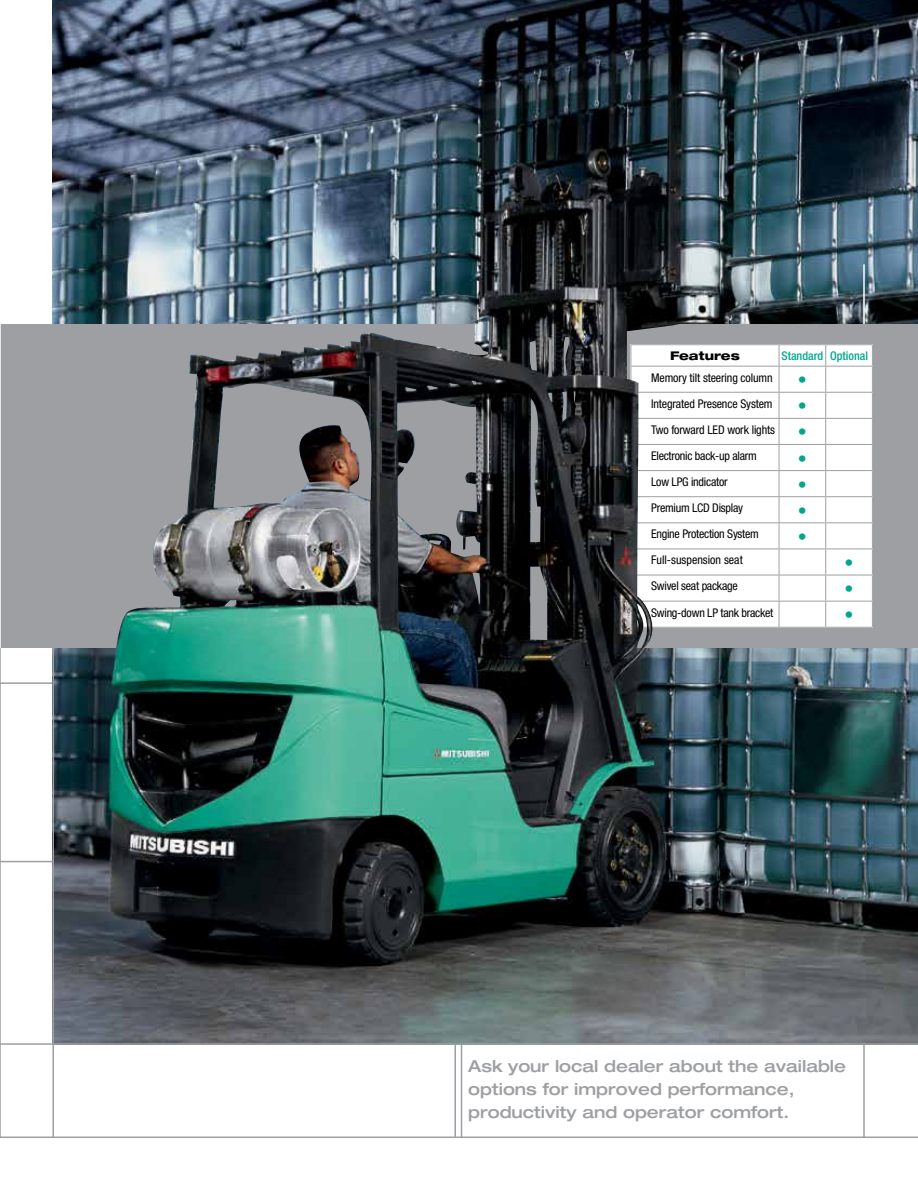
<style>
.page{position:relative;width:918px;height:1188px;background:#fff}
.page>*{position:absolute;margin:0;border:0;box-sizing:border-box;transform-origin:0 0}
.t1{font:500 condensed 18px "Helvetica Neue";color:#00a78c}
.t2{font:500 expanded 16.5px/23px "Helvetica Neue";color:#9d9fa2}
.t3{font:condensed 12px "Helvetica Neue";letter-spacing:-.02em;color:#000}
.t4{font:condensed 12px "Helvetica Neue";color:#000}
.t5{font:500 condensed 12px "Helvetica Neue";color:#00a78c}
.t6{font:800 expanded 12px "Helvetica Neue";color:#000}
</style>
<div class="page">
<div style="left:0;top:324px;width:918px;height:324px;background:#9d9fa2"></div>
<hr style="left:0;top:682px;width:53px;height:2px;background:#9d9fa2">
<hr style="left:0;top:264px;width:1px;height:384px;background:#fff">
<hr style="left:0;top:648px;width:1px;height:489px;background:#9d9fa2">
<hr style="left:461px;top:648px;width:1px;height:489px;background:#9d9fa2">
<hr style="left:454px;top:648px;width:2px;height:489px;background:#9d9fa2">
<hr style="left:863px;top:648px;width:2px;height:489px;background:#9d9fa2">
<img style="left:52px;top:0;width:866px;height:1043px">
<hr style="left:863px;top:264px;width:2px;height:384px;background:#fff">
<div style="left:22px;top:324px;width:896px;height:324px;background:#9d9fa2"></div>
<div style="left:631px;top:344px;width:242px;height:284px;background:#fff"></div>
<hr style="left:631px;top:344px;width:148px;height:1px;background:#9d9fa2">
<hr style="left:779px;top:344px;width:47px;height:1px;background:#9d9fa2">
<hr style="left:826px;top:344px;width:47px;height:1px;background:#9d9fa2">
<hr style="left:631px;top:366px;width:148px;height:1px;background:#9d9fa2">
<hr style="left:631px;top:392px;width:148px;height:1px;background:#9d9fa2">
<hr style="left:631px;top:418px;width:148px;height:1px;background:#9d9fa2">
<hr style="left:631px;top:444px;width:148px;height:1px;background:#9d9fa2">
<hr style="left:631px;top:470px;width:148px;height:1px;background:#9d9fa2">
<hr style="left:631px;top:496px;width:148px;height:1px;background:#9d9fa2">
<hr style="left:631px;top:522px;width:148px;height:1px;background:#9d9fa2">
<hr style="left:631px;top:549px;width:148px;height:1px;background:#9d9fa2">
<hr style="left:631px;top:575px;width:148px;height:1px;background:#9d9fa2">
<hr style="left:631px;top:601px;width:148px;height:1px;background:#9d9fa2">
<svg style="left:779px;top:345px;width:94px;height:282px"></svg>
<hr style="left:631px;top:627px;width:148px;height:1px;background:#9d9fa2">
<hr style="left:779px;top:627px;width:47px;height:1px;background:#9d9fa2">
<hr style="left:826px;top:627px;width:47px;height:1px;background:#9d9fa2">
<hr style="left:0;top:1137px;width:918px;height:1px;background:#9d9fa2">
<img style="left:107px;top:0;width:627px;height:966px">
<hr style="left:0;top:861px;width:53px;height:1px;background:#9d9fa2">
<hr style="left:0;top:1043px;width:918px;height:2px;background:#9d9fa2">
<hr style="left:52px;top:644px;width:2px;height:493px;background:#9d9fa2">
<p class="t6" style="left:670px;top:348px;width:71px">Features</p>
<p class="t5" style="left:782px;top:349px;width:88px">Standard Optional</p>
<p class="t3" style="left:651px;top:370px;width:123px">Memory tilt steering column</p>
<h1 class="t1" style="left:798px;top:369px;width:10px">•</h1>
<p class="t3" style="left:651px;top:397px;width:123px">Integrated Presence System</p>
<h1 class="t1" style="left:798px;top:395px;width:10px">•</h1>
<p class="t3" style="left:651px;top:423px;width:125px">Two forward LED work lights</p>
<h1 class="t1" style="left:798px;top:421px;width:10px">•</h1>
<p class="t3" style="left:651px;top:449px;width:107px">Electronic back-up alarm</p>
<h1 class="t1" style="left:798px;top:447px;width:10px">•</h1>
<p class="t3" style="left:651px;top:475px;width:78px">Low LPG indicator</p>
<h1 class="t1" style="left:798px;top:474px;width:10px">•</h1>
<p class="t3" style="left:651px;top:501px;width:93px">Premium LCD Display</p>
<h1 class="t1" style="left:798px;top:500px;width:10px">•</h1>
<p class="t3" style="left:651px;top:527px;width:109px">Engine Protection System</p>
<h1 class="t1" style="left:798px;top:526px;width:10px">•</h1>
<p class="t4" style="left:651px;top:553px;width:93px">Full-suspension seat</p>
<h1 class="t1" style="left:845px;top:552px;width:10px">•</h1>
<p class="t3" style="left:651px;top:579px;width:88px">Swivel seat package</p>
<h1 class="t1" style="left:845px;top:578px;width:10px">•</h1>
<p class="t3" style="left:651px;top:605px;width:124px">Swing-down LP tank bracket</p>
<h1 class="t1" style="left:845px;top:604px;width:10px">•</h1>
<h2 class="t2" style="left:468px;top:1055px;width:379px">Ask your local dealer about the available options for improved performance, productivity and operator comfort.</h2>
</div>
